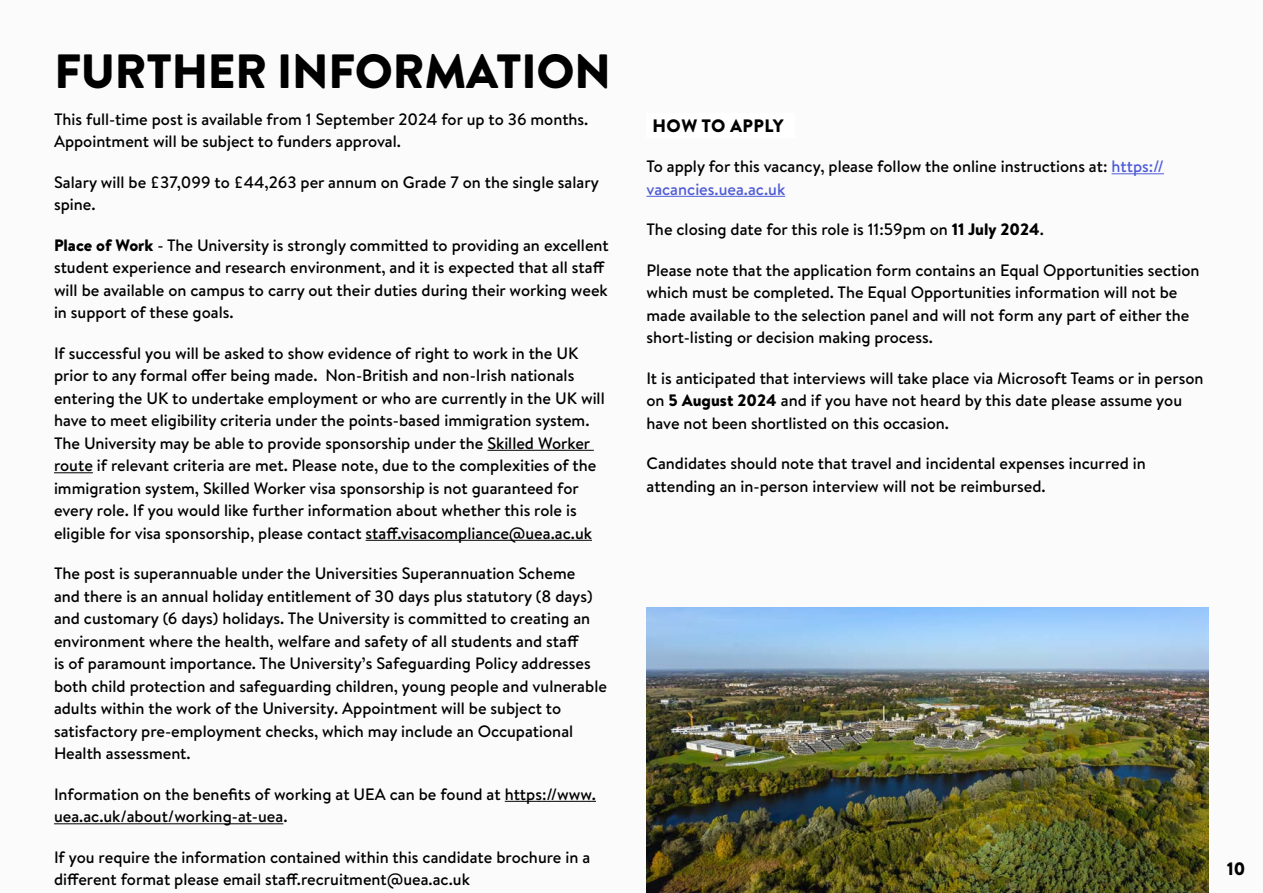
<style>
.page{position:relative;width:1263px;height:893px;background:#fbfbfb}
.page>*{position:absolute;margin:0;border:0;box-sizing:border-box;transform-origin:0 0}
.Main_Heading{font:900 48px "Brandon Text";letter-spacing:-.005em;color:#000}
.Subheading{font:900 18px "Brandon Text";letter-spacing:.02em;color:#000}
.Paragraph{font:500 16.5px/22.5px "Brandon Text";color:#000}
.s1{font-weight:900}
.s2{color:#4f5cd6}
</style>
<div class="page">
<hr style="left:487px;top:450px;width:107px;height:1px;background:#000">
<hr style="left:54px;top:472px;width:39px;height:1px;background:#000">
<hr style="left:366px;top:540px;width:226px;height:1px;background:#000">
<hr style="left:505px;top:801px;width:91px;height:1px;background:#000">
<hr style="left:54px;top:823px;width:229px;height:1px;background:#000">
<hr style="left:1111px;top:173px;width:53px;height:1px;background:#4f5cd6">
<hr style="left:646px;top:196px;width:139px;height:1px;background:#4f5cd6">
<div style="left:646px;top:113px;width:149px;height:25px;background:#fff"></div>
<img style="left:646px;top:608px;width:563px;height:285px">
<p class="Main_Heading" style="left:54px;top:37px;width:558px">FURTHER INFORMATION</p>
<p class="Paragraph" style="left:54px;top:107px;width:536px">This full-time post is available from 1 September 2024 for up to 36 months.<br>Appointment will be subject to funders approval.</p>
<p class="Paragraph" style="left:54px;top:170px;width:546px">Salary will be £37,099 to £44,263 per annum on Grade 7 on the single salary spine.</p>
<p class="Paragraph" style="left:54px;top:233px;width:556px"><span class="s1">Place of Work</span> - The University is strongly committed to providing an excellent student experience and research environment, and it is expected that all staff will be available on campus to carry out their duties during their working week in support of these goals.</p>
<p class="Paragraph" style="left:54px;top:341px;width:552px">If successful you will be asked to show evidence of right to work in the UK prior to any formal offer being made. Non-British and non-Irish nationals entering the UK to undertake employment or who are currently in the UK will have to meet eligibility criteria under the points-based immigration system.<br>The University may be able to provide sponsorship under the Skilled Worker route if relevant criteria are met. Please note, due to the complexities of the immigration system, Skilled Worker visa sponsorship is not guaranteed for every role. If you would like further information about whether this role is eligible for visa sponsorship, please contact staff.visacompliance@uea.ac.uk</p>
<p class="Paragraph" style="left:54px;top:562px;width:554px">The post is superannuable under the Universities Superannuation Scheme<br>and there is an annual holiday entitlement of 30 days plus statutory (8 days) and customary (6 days) holidays. The University is committed to creating an environment where the health, welfare and safety of all students and staff<br>is of paramount importance. The University’s Safeguarding Policy addresses both child protection and safeguarding children, young people and vulnerable adults within the work of the University. Appointment will be subject to satisfactory pre-employment checks, which may include an Occupational Health assessment.</p>
<p class="Paragraph" style="left:54px;top:782px;width:543px">Information on the benefits of working at UEA can be found at https://www. uea.ac.uk/about/working-at-uea.</p>
<p class="Paragraph" style="left:54px;top:845px;width:538px">If you require the information contained within this candidate brochure in a different format please email staff.recruitment@uea.ac.uk</p>
<p class="Subheading" style="left:653px;top:113px;width:132px">HOW TO APPLY</p>
<p class="Paragraph" style="left:646px;top:155px;width:519px">To apply for this vacancy, please follow the online instructions at: <span class="s2">https:// vacancies.uea.ac.uk</span></p>
<p class="Paragraph" style="left:646px;top:218px;width:399px">The closing date for this role is 11:59pm on <span class="s1">11 July 2024</span>.</p>
<p class="Paragraph" style="left:646px;top:258px;width:555px">Please note that the application form contains an Equal Opportunities section which must be completed. The Equal Opportunities information will not be made available to the selection panel and will not form any part of either the short-listing or decision making process.</p>
<p class="Paragraph" style="left:646px;top:366px;width:558px">It is anticipated that interviews will take place via Microsoft Teams or in person on <span class="s1">5 August 2024</span> and if you have not heard by this date please assume you have not been shortlisted on this occasion.</p>
<p class="Paragraph" style="left:646px;top:452px;width:501px">Candidates should note that travel and incidental expenses incurred in attending an in-person interview will not be reimbursed.</p>
<p class="Subheading" style="left:1227px;top:856px;width:20px">10</p>
</div>
